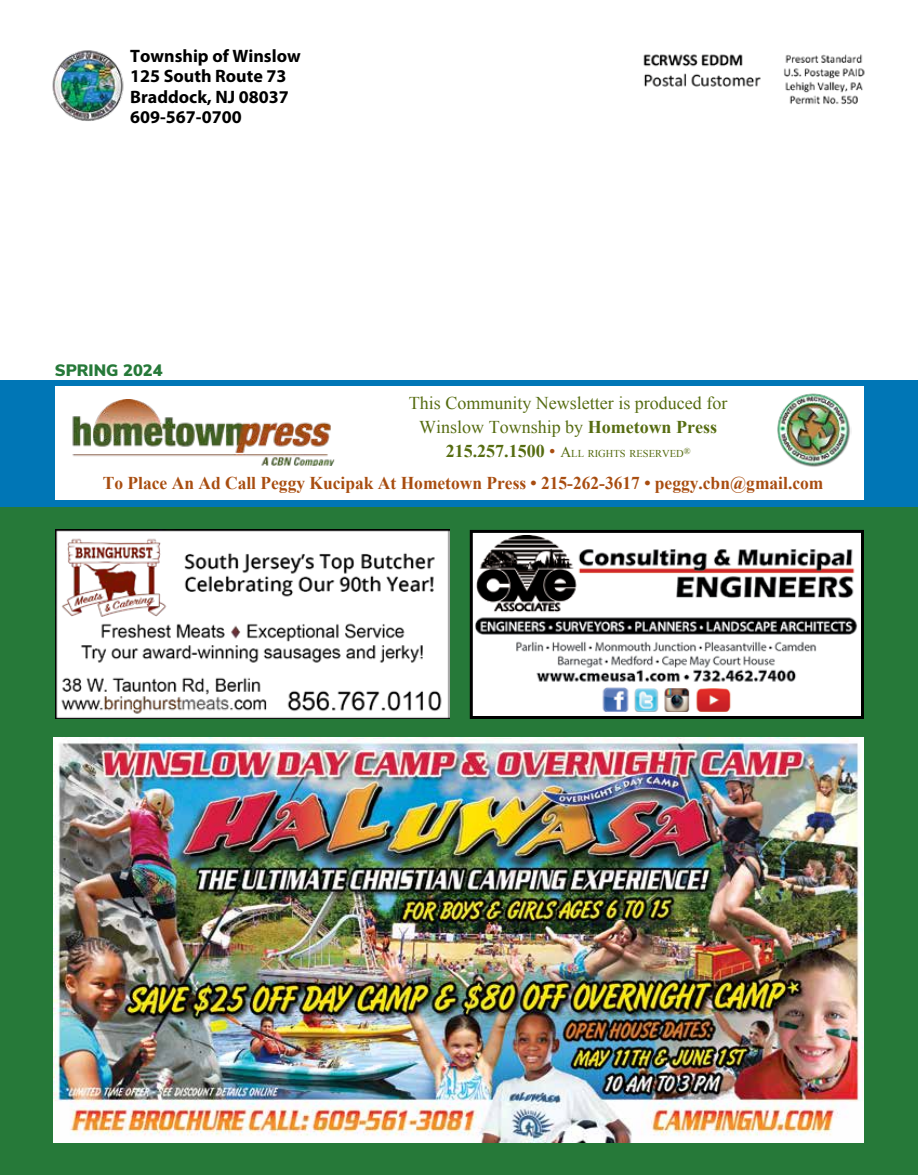
<style>
.page{position:relative;width:918px;height:1175px;background:#fff}
.page>*{position:absolute;margin:0;border:0;box-sizing:border-box;transform-origin:0 0}
.t1{font:700 18px "Times New Roman";color:#a84d10}
.t2{font:18px/24px "Times New Roman";color:#566c11;text-align:center}
.t3{font:700 18px/20.4px "Myriad Pro";color:#000}
.t4{font:900 16.5px "Nunito Sans";color:#267939}
.t5{font:10.5px "Times New Roman";color:#566c11}
.s1{font-weight:700}
.s2{font-weight:700;font-size:18px}
.s3{font-size:18px;color:#a84d10}
.s4{font-size:15px}
</style>
<div class="page">
<img style="left:643px;top:54px;width:222px;height:51px">
<div style="left:0;top:493px;width:918px;height:681px;background:#267939"></div>
<div style="left:0;top:380px;width:918px;height:126px;background:#0076b6"></div>
<div style="left:55px;top:387px;width:809px;height:113px;background:#fff"></div>
<img style="left:72px;top:400px;width:263px;height:65px">
<img style="left:52px;top:50px;width:72px;height:71px">
<img style="left:777px;top:393px;width:75px;height:74px">
<div style="left:471px;top:531px;width:391px;height:186px;background:#fff"></div>
<img style="left:476px;top:535px;width:382px;height:176px">
<div style="left:470px;top:530px;width:394px;height:189px;border:3px solid #000"></div>
<img style="left:55px;top:530px;width:395px;height:189px">
<img style="left:53px;top:737px;width:810px;height:405px">
<p class="t3" style="left:130px;top:45px;width:172px">Township of Winslow<br>125 South Route 73<br>Braddock, NJ 08037<br>609-567-0700</p>
<p class="t4" style="left:55px;top:358px;width:110px">SPRING 2024</p>
<p class="t2" style="left:409px;top:391px;width:320px">This Community Newsletter is produced for<br>Winslow Township by <span class="s1">Hometown Press</span></p>
<p class="t5" style="left:446px;top:446px;width:246px"><span class="s2">215.257.1500</span> <span class="s3">•</span> <span class="s4">A</span>LL RIGHTS RESERVED<sup>®</sup></p>
<p class="t1" style="left:103px;top:471px;width:722px">To Place An Ad Call Peggy Kucipak At Hometown Press • 215-262-3617 • peggy.cbn@gmail.com</p>
</div>
